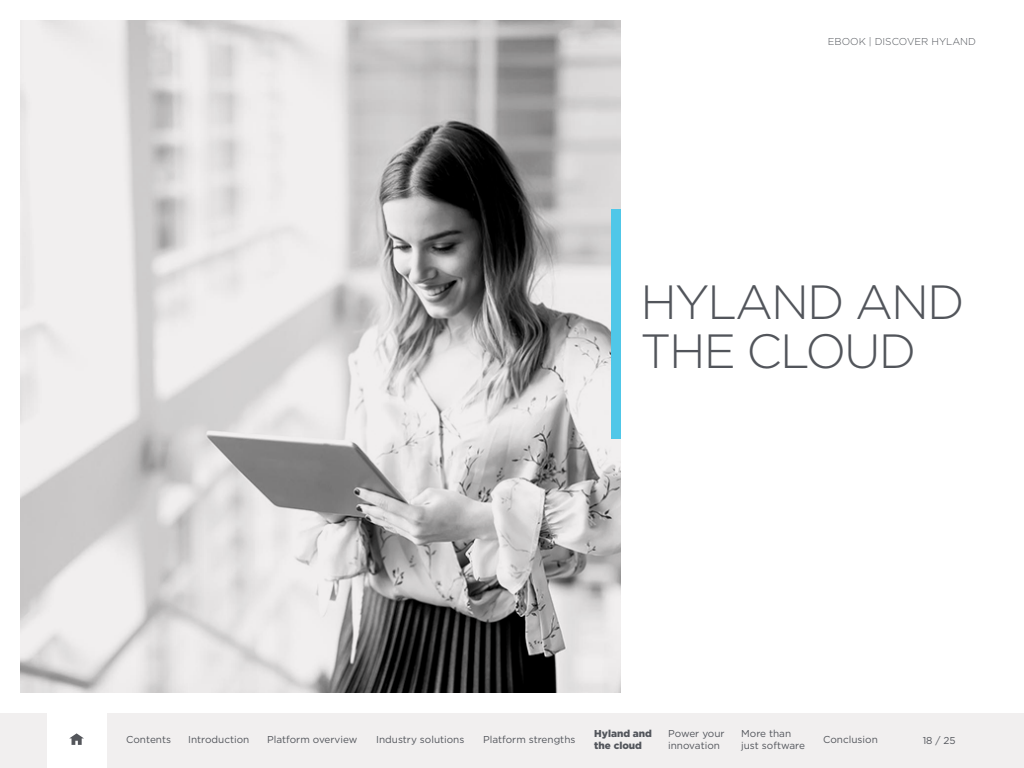
<style>
.page{position:relative;width:1024px;height:768px;background:#fff}
.page>*{position:absolute;margin:0;border:0;box-sizing:border-box;transform-origin:0 0}
.t1{font:300 48px/49px "Gotham";letter-spacing:-.04em;color:#52555b}
.t2{font:10px/12px "Gotham";color:#52555b}
.t3{font:300 10px "Gotham";color:#52555b}
.t4{font:900 10px/12px "Gotham";color:#52555b}
</style>
<div class="page">
<div style="left:0;top:713px;width:1024px;height:55px;background:#f1efef"></div>
<div style="left:47px;top:713px;width:59px;height:55px;background:#fff"></div>
<svg style="left:69px;top:733px;width:15px;height:12px"></svg>
<img style="left:20px;top:20px;width:600px;height:673px">
<div style="left:611px;top:209px;width:9px;height:230px;background:#50c7e8"></div>
<p class="t3" style="left:828px;top:35px;width:150px">EBOOK | DISCOVER HYLAND</p>
<h1 class="t1" style="left:640px;top:276px;width:326px">HYLAND AND<br>THE CLOUD</h1>
<p class="t2" style="left:126px;top:733px;width:46px">Contents</p>
<p class="t2" style="left:188px;top:733px;width:63px">Introduction</p>
<p class="t2" style="left:267px;top:733px;width:92px">Platform overview</p>
<p class="t2" style="left:376px;top:733px;width:90px">Industry solutions</p>
<p class="t2" style="left:483px;top:733px;width:94px">Platform strengths</p>
<p class="t4" style="left:594px;top:728px;width:59px">Hyland and the cloud</p>
<p class="t2" style="left:668px;top:727px;width:58px">Power your innovation</p>
<p class="t2" style="left:741px;top:727px;width:65px">More than just software</p>
<p class="t2" style="left:823px;top:733px;width:56px">Conclusion</p>
<p class="t2" style="left:923px;top:734px;width:35px">18 / 25</p>
</div>
